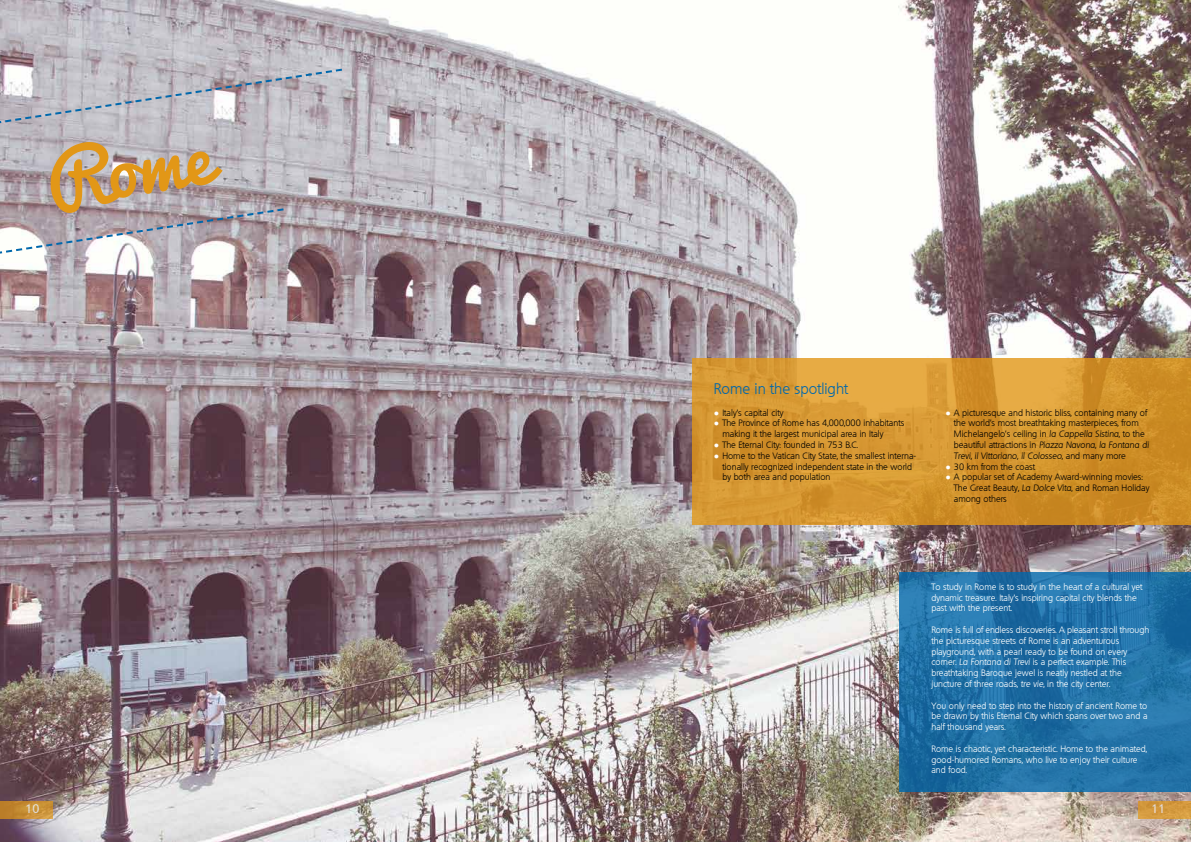
<style>
.page{position:relative;width:1191px;height:842px;background:#fff}
.page>*{position:absolute;margin:0;border:0;box-sizing:border-box;transform-origin:0 0}
.t1{font:72px "Pacifico";color:#e29717}
.t2{font:300 15px "Quebec";color:#0068ac}
.t3{font:500 12px "Quebec";color:#fff}
.t4{font:300 9px/10.8px "Quebec";color:#fff}
.t5{font:300 9px/10.8px "Quebec";color:#000}
.s1{font-family:"Arial";font-weight:400;color:#fff}
.s2{font-style:italic}
</style>
<div class="page">
<img style="left:0;top:0;width:1191px;height:842px">
<svg style="left:0;top:67px;width:344px;height:60px;background:#bebcc3"></svg>
<svg style="left:0;top:207px;width:286px;height:50px"></svg>
<svg style="left:899px;top:572px;width:292px;height:219px;background:#2171a7"></svg>
<svg style="left:691px;top:358px;width:500px;height:167px;background:#d29533"></svg>
<div style="left:1138px;top:801px;width:53px;height:18px;background:#d59a3f"></div>
<svg style="left:0;top:801px;width:52px;height:18px"></svg>
<h1 class="t1" style="left:41px;top:143px;width:166px;rotate:-9deg">Rome</h1>
<h2 class="t2" style="left:714px;top:379px;width:136px">Rome in the spotlight</h2>
<p class="t5" style="left:714px;top:407px;width:71px"><span class="s1">●</span> Italy’s capital city</p>
<p class="t5" style="left:722px;top:418px;width:183px;text-indent:-9px"><span class="s1">●</span> The Province of Rome has 4,000,000 inhabitants making it the largest municipal area in Italy</p>
<p class="t5" style="left:714px;top:439px;width:146px"><span class="s1">●</span> The Eternal City: founded in 753 B.C.</p>
<p class="t5" style="left:722px;top:450px;width:195px;text-indent:-9px"><span class="s1">●</span> Home to the Vatican City State, the smallest interna&shy;tionally recognized independent state in the world by both area and population</p>
<p class="t5" style="left:954px;top:407px;width:196px;text-indent:-9px"><span class="s1">●</span> A picturesque and historic bliss, containing many of the world’s most breathtaking masterpieces, from Michelangelo’s ceiling in <span class="s2">la Cappella Sistina</span>, to the beautiful attractions in <span class="s2">Piazza Navona, la Fontana di Trevi, il Vittoriano, il Colosseo</span>, and many more</p>
<p class="t5" style="left:945px;top:461px;width:91px"><span class="s1">●</span> 30 km from the coast</p>
<p class="t5" style="left:954px;top:472px;width:197px;text-indent:-9px"><span class="s1">●</span> A popular set of Academy Award-winning movies:<br>The Great Beauty, <span class="s2">La Dolce Vita</span>, and Roman Holiday among others</p>
<p class="t4" style="left:931px;top:581px;width:213px">To study in Rome is to study in the heart of a cultural yet dynamic treasure. Italy’s inspiring capital city blends the past with the present.</p>
<p class="t4" style="left:931px;top:624px;width:219px">Rome is full of endless discoveries. A pleasant stroll through the picturesque streets of Rome is an adventurous playground, with a pearl ready to be found on every corner. <span class="s2">La Fontana di Trevi</span> is a perfect example. This breathtaking Baroque jewel is neatly nestled at the juncture of three roads, <span class="s2">tre vie</span>, in the city center.</p>
<p class="t4" style="left:931px;top:700px;width:218px;text-align:justify">You only need to step into the history of ancient Rome to be drawn by this Eternal City which spans over two and a half thousand years.</p>
<p class="t4" style="left:931px;top:743px;width:217px">Rome is chaotic, yet characteristic. Home to the animated, good-humored Romans, who live to enjoy their culture and food.</p>
<h3 class="t3" style="left:26px;top:801px;width:15px">10</h3>
<h3 class="t3" style="left:1151px;top:801px;width:15px">11</h3>
</div>
